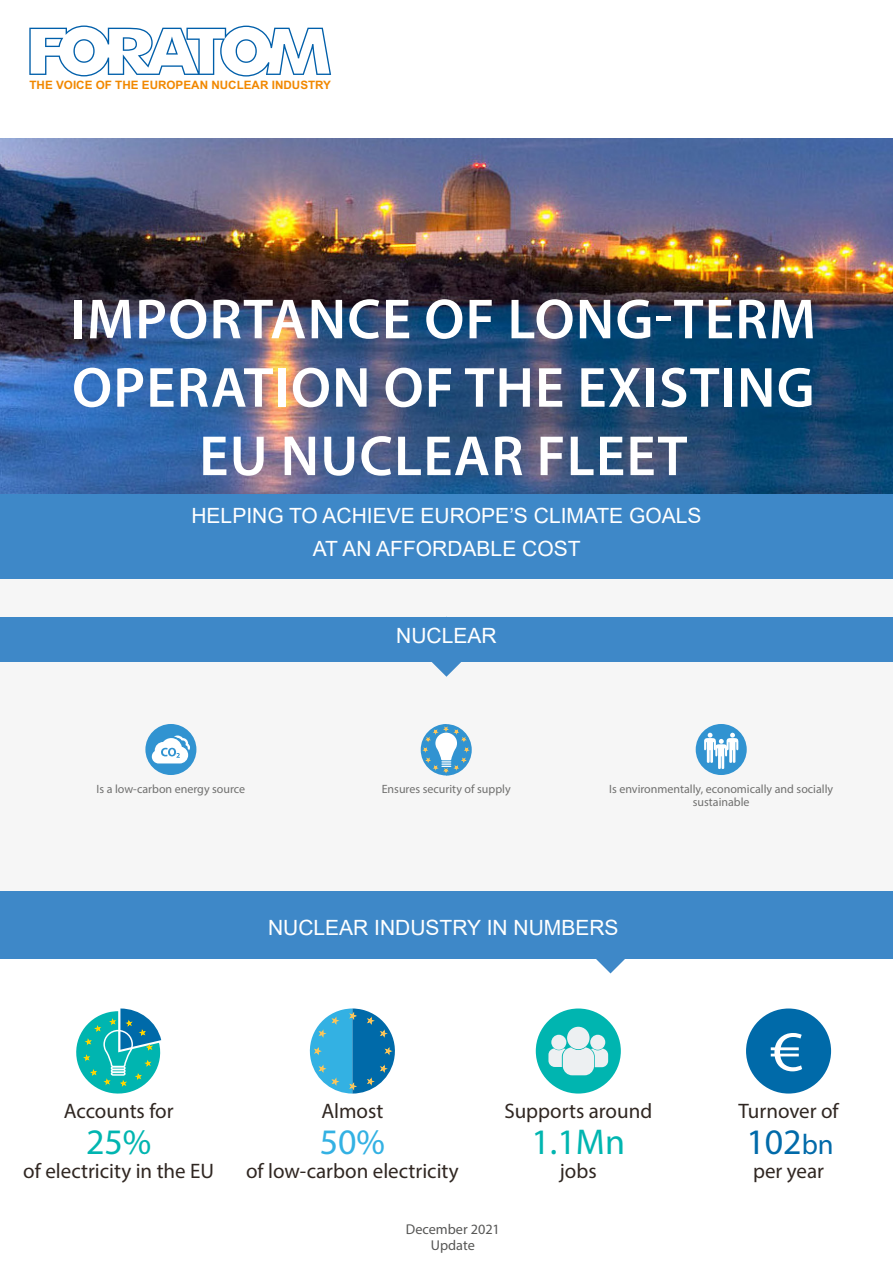
<style>
.page{position:relative;width:893px;height:1263px;background:#fff}
.page>*{position:absolute;margin:0;border:0;box-sizing:border-box;transform-origin:0 0}
.t1{font:57.15px "Myriad Pro";color:#fff;scale:1.13 1}
.heading_1{font:600 57px/68.4px "Myriad Pro";letter-spacing:.02em;color:#fff;text-align:center}
.List_Paragraph{font:36px "Myriad Pro";color:#00b5b0}
.List_Paragraph-2{font:36px "Myriad Pro";color:#006aa9}
.List_Paragraph-3{font:36px "Myriad Pro";color:#33b1e3}
.List_Paragraph-4{font:21px "Myriad Pro";color:#302722}
.t2{font:21px/33px "Arial";color:#fff;text-align:center}
.t3{font:14.25px/16.5px "Myriad Pro";color:#575756;text-align:center}
.List_Paragraph-5{font:12px/13.2px "Myriad Pro";color:#70706f;text-align:center}
.t4{font:700 11.55px "Arial";color:#f18800}
.s1{font-size:28.5px}
</style>
<div class="page">
<div style="left:0;top:578px;width:892px;height:377px;background:#f6f6f6"></div>
<img style="left:0;top:138px;width:892px;height:356px">
<svg style="left:29px;top:26px;width:302px;height:51px"></svg>
<div style="left:0;top:618px;width:893px;height:44px;background:#3e88c8"></div>
<svg style="left:416px;top:617px;width:60px;height:60px"></svg>
<svg style="left:421px;top:724px;width:51px;height:52px"></svg>
<div style="left:145px;top:724px;width:51px;height:51px;background:#3193d1;border-radius:50%"></div>
<svg style="left:152px;top:735px;width:38px;height:28px"></svg>
<div style="left:696px;top:724px;width:51px;height:51px;background:#3193d1;border-radius:50%"></div>
<svg style="left:704px;top:732px;width:34px;height:38px"></svg>
<div style="left:0;top:494px;width:893px;height:84px;background:#3e88c8"></div>
<div style="left:0;top:891px;width:893px;height:67px;background:#3e88c8"></div>
<svg style="left:580px;top:958px;width:61px;height:15px"></svg>
<div style="left:746px;top:1008px;width:85px;height:85px;background:#006aa9;border-radius:50%"></div>
<svg style="left:76px;top:1008px;width:86px;height:86px"></svg>
<div style="left:536px;top:1008px;width:85px;height:85px;background:#00b5b0;border-radius:50%"></div>
<div style="left:590px;top:1035px;width:15px;height:15px;background:#edf0f2;border-radius:50%"></div>
<div style="left:551px;top:1035px;width:15px;height:15px;background:#edf0f2;border-radius:50%"></div>
<svg style="left:548px;top:1047px;width:60px;height:28px"></svg>
<div style="left:567px;top:1027px;width:22px;height:22px;background:#edf0f2;border-radius:50%"></div>
<svg style="left:309px;top:1008px;width:86px;height:85px"></svg>
<p class="t4" style="left:30px;top:77px;width:303px">THE VOICE OF THE EUROPEAN NUCLEAR INDUSTRY</p>
<p class="heading_1" style="left:71px;top:283px;width:747px">IMPORTANCE OF LONG-TERM<br>OPERATION OF THE EXISTING<br>EU NUCLEAR FLEET</p>
<p class="t2" style="left:191px;top:499px;width:511px">HELPING TO ACHIEVE EUROPE’S CLIMATE GOALS<br>AT AN AFFORDABLE COST</p>
<p class="t2" style="left:396px;top:619px;width:102px">NUCLEAR</p>
<p class="List_Paragraph-5" style="left:97px;top:782px;width:150px">Is a low-carbon energy source</p>
<p class="List_Paragraph-5" style="left:382px;top:782px;width:130px">Ensures security of supply</p>
<p class="List_Paragraph-5" style="left:609px;top:782px;width:225px">Is environmentally, economically and socially sustainable</p>
<p class="List_Paragraph-4" style="left:64px;top:1098px;width:111px">Accounts for</p>
<p class="List_Paragraph" style="left:86px;top:1119px;width:67px">25%</p>
<p class="t2" style="left:268px;top:910px;width:352px">NUCLEAR INDUSTRY IN NUMBERS</p>
<p class="List_Paragraph-4" style="left:321px;top:1098px;width:64px">Almost</p>
<p class="List_Paragraph-3" style="left:320px;top:1119px;width:67px">50%</p>
<p class="List_Paragraph-4" style="left:504px;top:1098px;width:149px">Supports around</p>
<p class="List_Paragraph" style="left:531px;top:1119px;width:95px">1.1Mn</p>
<p class="t1" style="left:770px;top:1016px;width:31px">€</p>
<p class="List_Paragraph-4" style="left:738px;top:1098px;width:102px">Turnover of</p>
<p class="List_Paragraph-2" style="left:746px;top:1119px;width:89px">102<span class="s1">bn</span></p>
<p class="List_Paragraph-4" style="left:23px;top:1158px;width:192px">of electricity in the EU</p>
<p class="List_Paragraph-4" style="left:246px;top:1158px;width:214px">of low-carbon electricity</p>
<p class="t3" style="left:406px;top:1220px;width:96px">December 2021<br>Update</p>
<p class="List_Paragraph-4" style="left:560px;top:1158px;width:38px">jobs</p>
<p class="List_Paragraph-4" style="left:753px;top:1158px;width:72px">per year</p>
</div>
